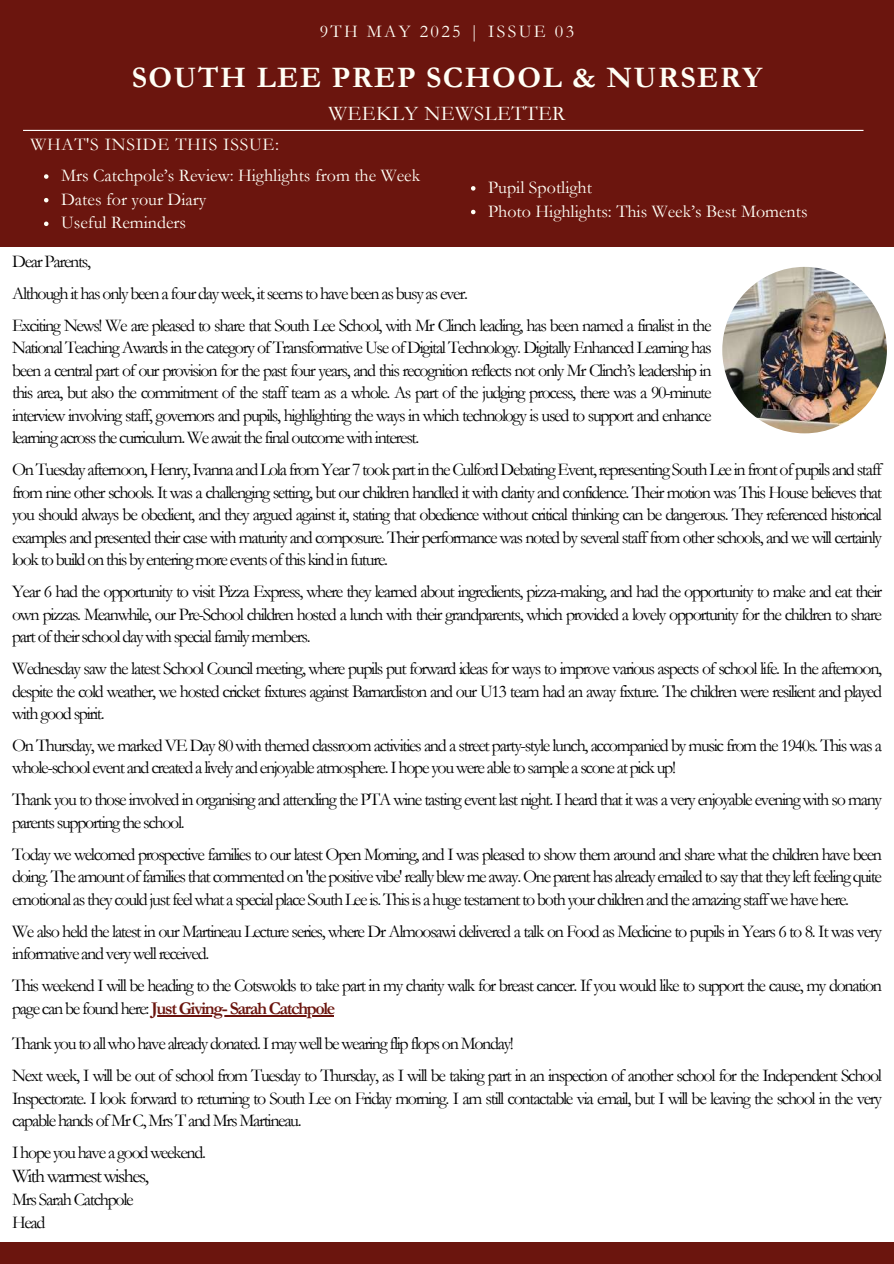
<style>
.page{position:relative;width:894px;height:1264px;background:#fff}
.page>*{position:absolute;margin:0;border:0;box-sizing:border-box;transform-origin:0 0}
.t1{font:700 30px "Garamond";letter-spacing:.05em;color:#fffff6}
.t2{font:21px "Garamond";letter-spacing:.02em;color:#fffff6}
.t3{font:19.5px "Garamond";letter-spacing:-.075em;color:#010101}
.t4{font:18px/22.5px "Garamond";letter-spacing:-.075em;color:#010101}
.t5{font:18px/22.5px "Garamond";letter-spacing:-.075em;color:#000}
.t6{font:18px/23.7px "Garamond";color:#fffff6}
.t7{font:18px "Garamond";letter-spacing:.13em;color:#fffff6}
.s1{font-weight:700;color:#6b150e}
</style>
<div class="page">
<div style="left:0;top:0;width:893px;height:247px;background:#6b150e"></div>
<div style="left:0;top:1242px;width:893px;height:21px;background:#6b150e"></div>
<hr style="left:151px;top:1014px;width:183px;height:2px;background:#6b150e">
<hr style="left:23px;top:130px;width:840px;height:1px;background:#fff">
<img style="left:722px;top:267px;width:164px;height:166px;border-radius:50%">
<svg style="left:44px;top:174px;width:4px;height:5px"></svg>
<svg style="left:44px;top:198px;width:4px;height:4px"></svg>
<svg style="left:44px;top:221px;width:4px;height:5px"></svg>
<svg style="left:471px;top:186px;width:4px;height:5px"></svg>
<svg style="left:471px;top:210px;width:4px;height:4px"></svg>
<p class="t7" style="left:320px;top:22px;width:256px">9TH MAY 2025 | ISSUE 03</p>
<h1 class="t1" style="left:132px;top:61px;width:631px">SOUTH LEE PREP SCHOOL &amp; NURSERY</h1>
<p class="t2" style="left:328px;top:102px;width:238px">WEEKLY NEWSLETTER</p>
<p class="t6" style="left:61px;top:129px;width:360px;line-height:30.8px;text-indent:-31px">WHAT'S INSIDE THIS ISSUE:<br>Mrs Catchpole’s Review: Highlights from the Week</p>
<p class="t6" style="left:61px;top:187px;width:147px">Dates for your Diary<br>Useful Reminders</p>
<p class="t5" style="left:12px;top:245px;width:700px;line-height:32px">Dear Parents,<br>Although it has only been a four day week, it seems to have been as busy as ever.<br>Exciting News! We are pleased to share that South Lee School, with Mr Clinch leading, has been named a finalist in the</p>
<p class="t5" style="left:12px;top:336px;width:700px;text-align:justify">National Teaching Awards in the category of Transformative Use of Digital Technology. Digitally Enhanced Learning has been a central part of our provision for the past four years, and this recognition reflects not only Mr Clinch’s leadership in this area, but also the commitment of the staff team as a whole. As part of the judging process, there was a 90-minute interview involving staff, governors and pupils, highlighting the ways in which technology is used to support and enhance learning across the curriculum. We await the final outcome with interest.</p>
<p class="t6" style="left:488px;top:176px;width:321px">Pupil Spotlight<br>Photo Highlights: This Week’s Best Moments</p>
<p class="t4" style="left:12px;top:458px;width:871px;text-align:justify">On Tuesday afternoon, Henry, Ivanna and Lola from Year 7 took part in the Culford Debating Event, representing South Lee in front of pupils and staff from nine other schools. It was a challenging setting, but our children handled it with clarity and confidence. Their motion was This House believes that you should always be obedient, and they argued against it, stating that obedience without critical thinking can be dangerous. They referenced historical examples and presented their case with maturity and composure. Their performance was noted by several staff from other schools, and we will certainly look to build on this by entering more events of this kind in future.</p>
<p class="t4" style="left:12px;top:580px;width:871px;text-align:justify">Year 6 had the opportunity to visit Pizza Express, where they learned about ingredients, pizza-making, and had the opportunity to make and eat their own pizzas. Meanwhile, our Pre-School children hosted a lunch with their grandparents, which provided a lovely opportunity for the children to share part of their school day with special family members.</p>
<p class="t4" style="left:12px;top:657px;width:871px;text-align:justify">Wednesday saw the latest School Council meeting, where pupils put forward ideas for ways to improve various aspects of school life. In the afternoon, despite the cold weather, we hosted cricket fixtures against Barnardiston and our U13 team had an away fixture. The children were resilient and played with good spirit.</p>
<p class="t4" style="left:12px;top:734px;width:871px">On Thursday, we marked VE Day 80 with themed classroom activities and a street party-style lunch, accompanied by music from the 1940s. This was a whole-school event and created a lively and enjoyable atmosphere. I hope you were able to sample a scone at pick up!</p>
<p class="t4" style="left:12px;top:788px;width:871px">Thank you to those involved in organising and attending the PTA wine tasting event last night. I heard that it was a very enjoyable evening with so many parents supporting the school.</p>
<p class="t4" style="left:12px;top:843px;width:871px;text-align:justify">Today we welcomed prospective families to our latest Open Morning, and I was pleased to show them around and share what the children have been doing. The amount of families that commented on 'the positive vibe' really blew me away. One parent has already emailed to say that they left feeling quite emotional as they could just feel what a special place South Lee is. This is a huge testament to both your children and the amazing staff we have here.</p>
<p class="t4" style="left:12px;top:920px;width:871px">We also held the latest in our Martineau Lecture series, where Dr Almoosawi delivered a talk on Food as Medicine to pupils in Years 6 to 8. It was very informative and very well received.</p>
<p class="t4" style="left:12px;top:974px;width:871px">This weekend I will be heading to the Cotswolds to take part in my charity walk for breast cancer. If you would like to support the cause, my donation page can be found here: <span class="s1">Just Giving- Sarah Catchpole</span></p>
<p class="t4" style="left:12px;top:1027px;width:871px;line-height:32px">Thank you to all who have already donated. I may well be wearing flip flops on Monday!<br>Next week, I will be out of school from Tuesday to Thursday, as I will be taking part in an inspection of another school for the Independent School</p>
<p class="t4" style="left:12px;top:1087px;width:871px">Inspectorate. I look forward to returning to South Lee on Friday morning. I am still contactable via email, but I will be leaving the school in the very capable hands of Mr C, Mrs T and Mrs Martineau.</p>
<p class="t4" style="left:12px;top:1141px;width:195px">I hope you have a good weekend.</p>
<p class="t3" style="left:12px;top:1165px;width:138px">With warmest wishes,</p>
<p class="t4" style="left:12px;top:1188px;width:123px">Mrs Sarah Catchpole<br>Head</p>
</div>
